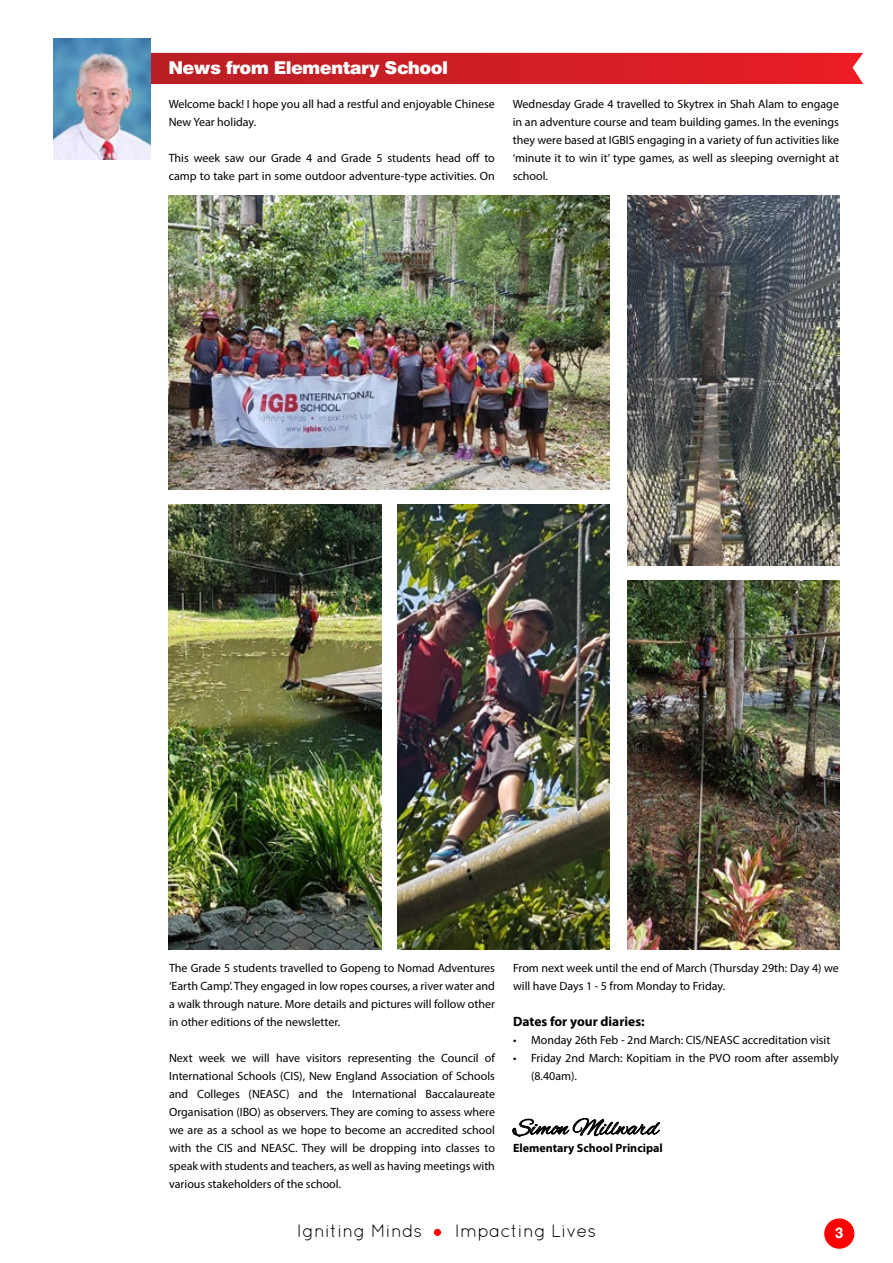
<style>
.page{position:relative;width:893px;height:1263px;background:#fff}
.page>*{position:absolute;margin:0;border:0;box-sizing:border-box;transform-origin:0 0}
.t1{font:24px "Alex Brush";color:#000}
.t2{font:18px "Quicksand";color:#000}
.t3{font:900 18px "Helvetica BQ";color:#fff}
.t4{font:700 15px "Helvetica LT";color:#fff}
.t5{font:700 13.5px "Myriad Pro";color:#000}
.t6{font:12px/18px "Myriad Pro";color:#000}
.t7{font:700 12px "Myriad Pro";color:#000}
</style>
<div class="page">
<div style="left:434px;top:1229px;width:7px;height:7px;background:#fd0000;border-radius:50%"></div>
<div style="left:824px;top:1218px;width:30px;height:31px;background:#fd0000;border-radius:50%"></div>
<svg style="left:151px;top:53px;width:712px;height:31px;background:#d01f26"></svg>
<img style="left:54px;top:38px;width:97px;height:122px">
<img style="left:169px;top:505px;width:212px;height:444px">
<img style="left:397px;top:505px;width:213px;height:444px">
<img style="left:628px;top:196px;width:212px;height:369px">
<img style="left:628px;top:580px;width:212px;height:369px">
<img style="left:169px;top:196px;width:441px;height:294px">
<svg style="left:512px;top:1118px;width:148px;height:19px"></svg>
<h2 class="t3" style="left:169px;top:57px;width:280px">News from Elementary School</h2>
<p class="t6" style="left:169px;top:95px;width:328px">Welcome back! I hope you all had a restful and enjoyable Chinese<br>New Year holiday.</p>
<p class="t6" style="left:169px;top:149px;width:328px">This week saw our Grade 4 and Grade 5 students head off to camp to take part in some outdoor adventure-type activities. On</p>
<p class="t6" style="left:513px;top:95px;width:328px;text-align:justify">Wednesday Grade 4 travelled to Skytrex in Shah Alam to engage in an adventure course and team building games. In the evenings they were based at IGBIS engaging in a variety of fun activities like ‘minute it to win it’ type games, as well as sleeping overnight at school.</p>
<p class="t6" style="left:169px;top:959px;width:327px;text-align:justify">The Grade 5 students travelled to Gopeng to Nomad Adventures ‘Earth Camp’. They engaged in low ropes courses, a river water and a walk through nature. More details and pictures will follow other in other editions of the newsletter.</p>
<p class="t6" style="left:169px;top:1049px;width:327px;text-align:justify">Next week we will have visitors representing the Council of International Schools (CIS), New England Association of Schools and Colleges (NEASC) and the International Baccalaureate Organisation (IBO) as observers. They are coming to assess where we are as a school as we hope to become an accredited school with the CIS and NEASC. They will be dropping into classes to speak with students and teachers, as well as having meetings with various stakeholders of the school.</p>
<p class="t6" style="left:513px;top:959px;width:327px">From next week until the end of March (Thursday 29th: Day 4) we will have Days 1 - 5 from Monday to Friday.</p>
<p class="t5" style="left:513px;top:1013px;width:133px">Dates for your diaries:</p>
<p class="t6" style="left:513px;top:1031px;width:319px">• Monday 26th Feb - 2nd March: CIS/NEASC accreditation visit</p>
<p class="t6" style="left:531px;top:1049px;width:309px;text-indent:-18px">• Friday 2nd March: Kopitiam in the PVO room after assembly (8.40am).</p>
<h1 class="t1" style="left:513px;top:1114px;width:147px">Simon Millward</h1>
<p class="t7" style="left:513px;top:1140px;width:151px">Elementary School Principal</p>
<h2 class="t2" style="left:297px;top:1220px;width:127px">Igniting Minds</h2>
<h2 class="t2" style="left:455px;top:1220px;width:143px">Impacting Lives</h2>
<p class="t4" style="left:835px;top:1224px;width:10px">3</p>
</div>
